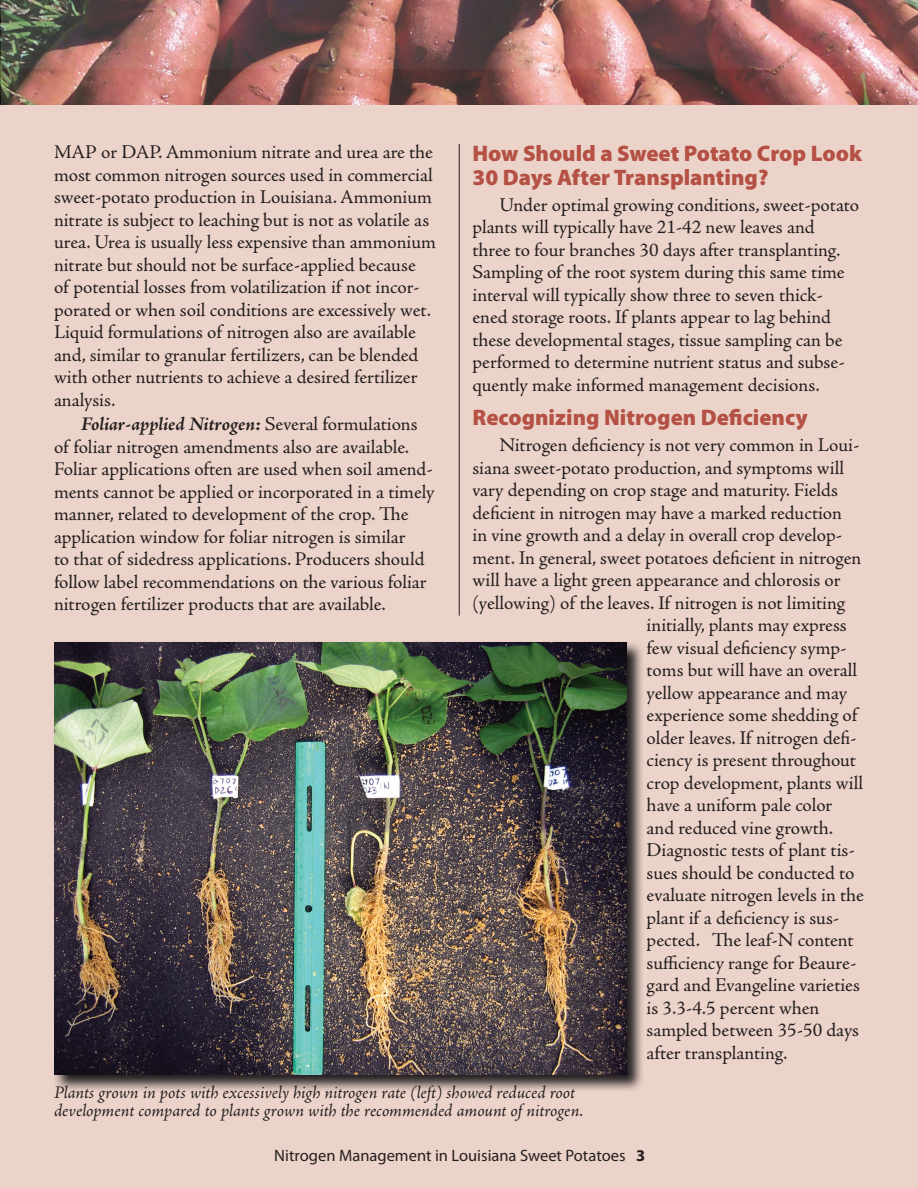
<style>
.page{position:relative;width:918px;height:1188px;background:#fff}
.page>*{position:absolute;margin:0;border:0;box-sizing:border-box;transform-origin:0 0}
.t1{font:900 22.5px/24px "Myriad Pro";color:#b45144}
.t2{font:19.5px/22.5px "Adobe Jenson Pro";letter-spacing:-.005em;color:#231f20}
.t3{font:italic 18px/18px "Adobe Jenson Pro";letter-spacing:-.005em;color:#231f20}
.t4{font:16.5px "Myriad Pro";color:#231f20}
.s1{font-weight:700;font-style:italic}
.s2{font-weight:700}
</style>
<div class="page">
<div style="left:0;top:70px;width:918px;height:1118px;background:#ecd3c9"></div>
<img style="left:0;top:0;width:918px;height:104px">
<hr style="left:459px;top:144px;width:1px;height:472px;background:#231f20">
<svg style="left:54px;top:642px;width:589px;height:448px;background:#7b6e6b"></svg>
<img style="left:54px;top:642px;width:572px;height:432px">
<p class="t2" style="left:54px;top:141px;width:384px">MAP or DAP. Ammonium nitrate and urea are the most common nitrogen sources used in commercial sweet-potato production in Louisiana. Ammonium nitrate is subject to leaching but is not as volatile as urea. Urea is usually less expensive than ammonium nitrate but should not be surface-applied because<br>of potential losses from volatilization if not incor&shy;porated or when soil conditions are excessively wet.<br>Liquid formulations of nitrogen also are available and, similar to granular fertilizers, can be blended with other nutrients to achieve a desired fertilizer analysis.</p>
<p class="t2" style="left:54px;top:413px;width:382px;text-indent:27px"><span class="s1">Foliar-applied Nitrogen:</span> Several formulations of foliar nitrogen amendments also are available.<br>Foliar applications often are used when soil amend&shy;ments cannot be applied or incorporated in a timely manner, related to development of the crop. The application window for foliar nitrogen is similar<br>to that of sidedress applications. Producers should follow label recommendations on the various foliar nitrogen fertilizer products that are available.</p>
<p class="t1" style="left:472px;top:142px;width:391px">How Should a Sweet Potato Crop Look<br>30 Days After Transplanting?</p>
<p class="t2" style="left:472px;top:194px;width:388px;text-indent:27px">Under optimal growing conditions, sweet-potato plants will typically have 21-42 new leaves and<br>three to four branches 30 days after transplanting.<br>Sampling of the root system during this same time interval will typically show three to seven thick&shy;ened storage roots. If plants appear to lag behind these developmental stages, tissue sampling can be performed to determine nutrient status and subse&shy;quently make informed management decisions.</p>
<p class="t1" style="left:472px;top:406px;width:337px">Recognizing Nitrogen Deficiency</p>
<p class="t2" style="left:500px;top:434px;width:361px">Nitrogen deficiency is not very common in Loui-</p>
<p class="t2" style="left:472px;top:457px;width:373px">siana sweet-potato production, and symptoms will</p>
<p class="t2" style="left:472px;top:479px;width:367px">vary depending on crop stage and maturity. Fields</p>
<p class="t2" style="left:472px;top:502px;width:371px">deficient in nitrogen may have a marked reduction</p>
<p class="t2" style="left:472px;top:524px;width:371px">in vine growth and a delay in overall crop develop-</p>
<p class="t2" style="left:472px;top:547px;width:390px">ment. In general, sweet potatoes deficient in nitrogen</p>
<p class="t2" style="left:472px;top:569px;width:370px">will have a light green appearance and chlorosis or</p>
<p class="t2" style="left:472px;top:592px;width:374px">(yellowing) of the leaves. If nitrogen is not limiting</p>
<p class="t2" style="left:647px;top:614px;width:202px">initially, plants may express</p>
<p class="t2" style="left:647px;top:637px;width:201px">few visual deficiency symp-</p>
<p class="t2" style="left:647px;top:659px;width:212px">toms but will have an overall</p>
<p class="t2" style="left:647px;top:682px;width:202px">yellow appearance and may</p>
<p class="t2" style="left:647px;top:704px;width:212px">experience some shedding of</p>
<p class="t2" style="left:647px;top:727px;width:212px">older leaves. If nitrogen defi-</p>
<p class="t2" style="left:647px;top:749px;width:211px">ciency is present throughout</p>
<p class="t2" style="left:647px;top:772px;width:218px">crop development, plants will</p>
<p class="t2" style="left:647px;top:794px;width:187px">have a uniform pale color</p>
<p class="t2" style="left:647px;top:817px;width:188px">and reduced vine growth.</p>
<p class="t2" style="left:647px;top:839px;width:210px">Diagnostic tests of plant tis-</p>
<p class="t2" style="left:647px;top:862px;width:209px">sues should be conducted to</p>
<p class="t2" style="left:647px;top:884px;width:219px">evaluate nitrogen levels in the</p>
<p class="t2" style="left:647px;top:907px;width:194px">plant if a deficiency is sus-</p>
<p class="t2" style="left:647px;top:929px;width:209px">pected. The leaf-N content</p>
<p class="t2" style="left:647px;top:952px;width:211px">sufficiency range for Beaure-</p>
<p class="t2" style="left:647px;top:974px;width:215px">gard and Evangeline varieties</p>
<p class="t2" style="left:647px;top:997px;width:174px">is 3.3-4.5 percent when</p>
<p class="t2" style="left:647px;top:1019px;width:214px">sampled between 35-50 days</p>
<p class="t2" style="left:647px;top:1042px;width:142px">after transplanting.</p>
<p class="t3" style="left:54px;top:1085px;width:531px">Plants grown in pots with excessively high nitrogen rate (left) showed reduced root development compared to plants grown with the recommended amount of nitrogen.</p>
<p class="t4" style="left:274px;top:1147px;width:372px">Nitrogen Management in Louisiana Sweet Potatoes <span class="s2">3</span></p>
</div>
